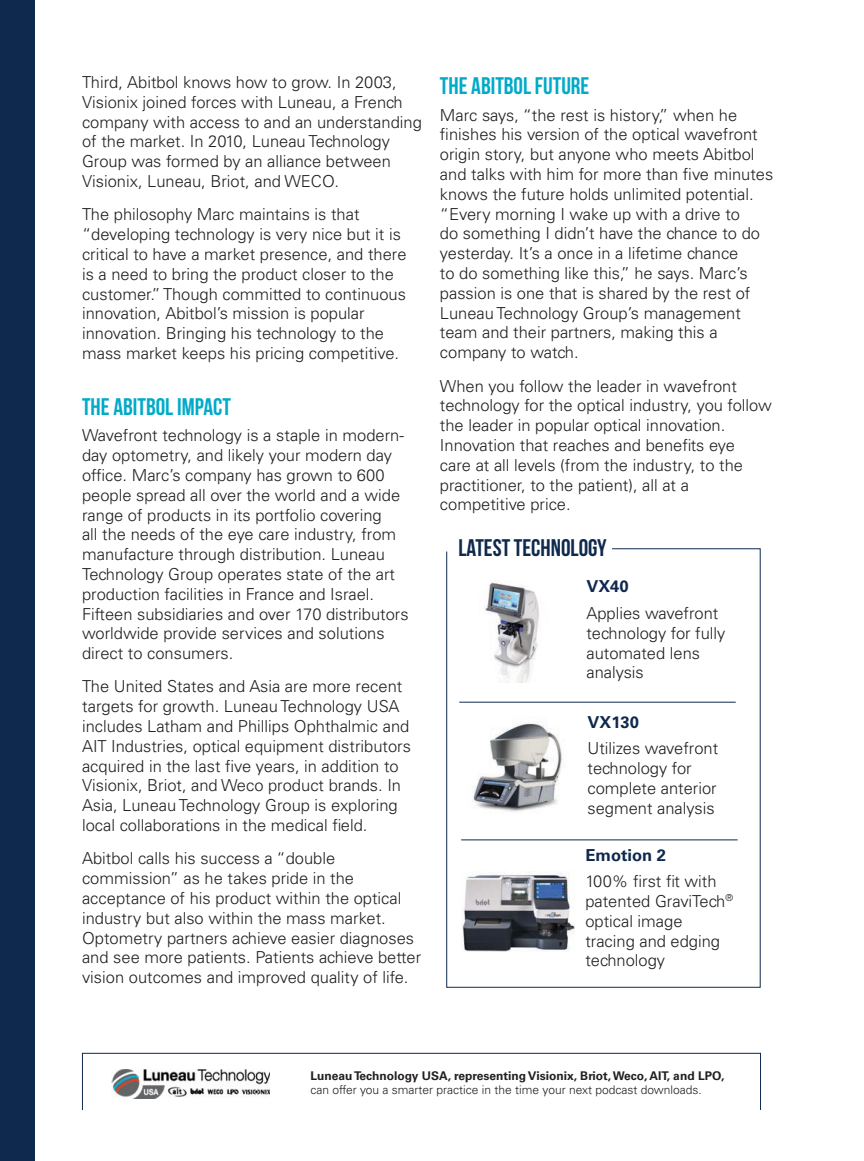
<style>
.page{position:relative;width:864px;height:1161px;background:#fff}
.page>*{position:absolute;margin:0;border:0;box-sizing:border-box;transform-origin:0 0}
.t1{font:700 24px "Bebas Neue";color:#00aac9}
.t2{font:700 24px "Bebas Neue";color:#0e294d}
.t3{font:300 16.5px/19.8px "Univers LT Std";color:#231f20}
.t4{font:700 16.5px "Univers LT Std";color:#0e294d}
.t5{font:700 12px "Univers LT Std";color:#231f20}
.t6{font:300 12px "Univers LT Std";color:#231f20}
</style>
<div class="page">
<img style="left:112px;top:1070px;width:157px;height:29px">
<svg style="left:446px;top:548px;width:315px;height:440px"></svg>
<div style="left:0;top:0;width:35px;height:1161px;background:#0e294d"></div>
<div style="left:82px;top:1053px;width:679px;height:57px;border:1px solid #0e294d"></div>
<p class="t3" style="left:82px;top:73px;width:341px">Third, Abitbol knows how to grow. In 2003, Visionix joined forces with Luneau, a French company with access to and an understanding of the market. In 2010, Luneau Technology Group was formed by an alliance between Visionix, Luneau, Briot, and WECO.</p>
<p class="t3" style="left:82px;top:206px;width:326px">The philosophy Marc maintains is that “developing technology is very nice but it is critical to have a market presence, and there is a need to bring the product closer to the customer.” Though committed to continuous innovation, Abitbol’s mission is popular innovation. Bringing his technology to the mass market keeps his pricing competitive.</p>
<h1 class="t1" style="left:82px;top:392px;width:150px">THE ABITBOL IMPACT</h1>
<p class="t3" style="left:82px;top:427px;width:328px">Wavefront technology is a staple in modern&shy;day optometry, and likely your modern day office. Marc’s company has grown to 600 people spread all over the world and a wide range of products in its portfolio covering<br>all the needs of the eye care industry, from manufacture through distribution. Luneau Technology Group operates state of the art production facilities in France and Israel.<br>Fifteen subsidiaries and over 170 distributors worldwide provide services and solutions direct to consumers.</p>
<p class="t3" style="left:82px;top:678px;width:330px">The United States and Asia are more recent targets for growth. Luneau Technology USA includes Latham and Phillips Ophthalmic and AIT Industries, optical equipment distributors acquired in the last five years, in addition to Visionix, Briot, and Weco product brands. In Asia, Luneau Technology Group is exploring local collaborations in the medical field.</p>
<p class="t3" style="left:82px;top:850px;width:341px">Abitbol calls his success a “double commission” as he takes pride in the acceptance of his product within the optical industry but also within the mass market.<br>Optometry partners achieve easier diagnoses and see more patients. Patients achieve better vision outcomes and improved quality of life.</p>
<h1 class="t1" style="left:440px;top:72px;width:151px">THE ABITBOL FUTURE</h1>
<p class="t3" style="left:440px;top:106px;width:335px">Marc says, “the rest is history,” when he finishes his version of the optical wavefront origin story, but anyone who meets Abitbol and talks with him for more than five minutes knows the future holds unlimited potential. “Every morning I wake up with a drive to<br>do something I didn’t have the chance to do yesterday. It’s a once in a lifetime chance<br>to do something like this,” he says. Marc’s passion is one that is shared by the rest of Luneau Technology Group’s management team and their partners, making this a company to watch.</p>
<p class="t3" style="left:440px;top:377px;width:333px">When you follow the leader in wavefront technology for the optical industry, you follow the leader in popular optical innovation.<br>Innovation that reaches and benefits eye<br>care at all levels (from the industry, to the practitioner, to the patient), all at a competitive price.</p>
<h1 class="t2" style="left:458px;top:534px;width:150px">LATEST TECHNOLOGY</h1>
<p class="t4" style="left:586px;top:580px;width:44px">VX40</p>
<p class="t3" style="left:586px;top:604px;width:141px">Applies wavefront technology for fully automated lens analysis</p>
<p class="t4" style="left:588px;top:715px;width:53px">VX130</p>
<p class="t3" style="left:588px;top:740px;width:132px">Utilizes wavefront technology for complete anterior segment analysis</p>
<p class="t4" style="left:585px;top:848px;width:82px">Emotion 2</p>
<p class="t3" style="left:585px;top:873px;width:149px">100% first fit with patented GraviTech<sup>® </sup>optical image tracing and edging technology</p>
<p class="t5" style="left:311px;top:1071px;width:415px">Luneau Technology USA, representing Visionix, Briot, Weco, AIT, and LPO,</p>
<p class="t6" style="left:311px;top:1085px;width:393px">can offer you a smarter practice in the time your next podcast downloads.</p>
</div>
